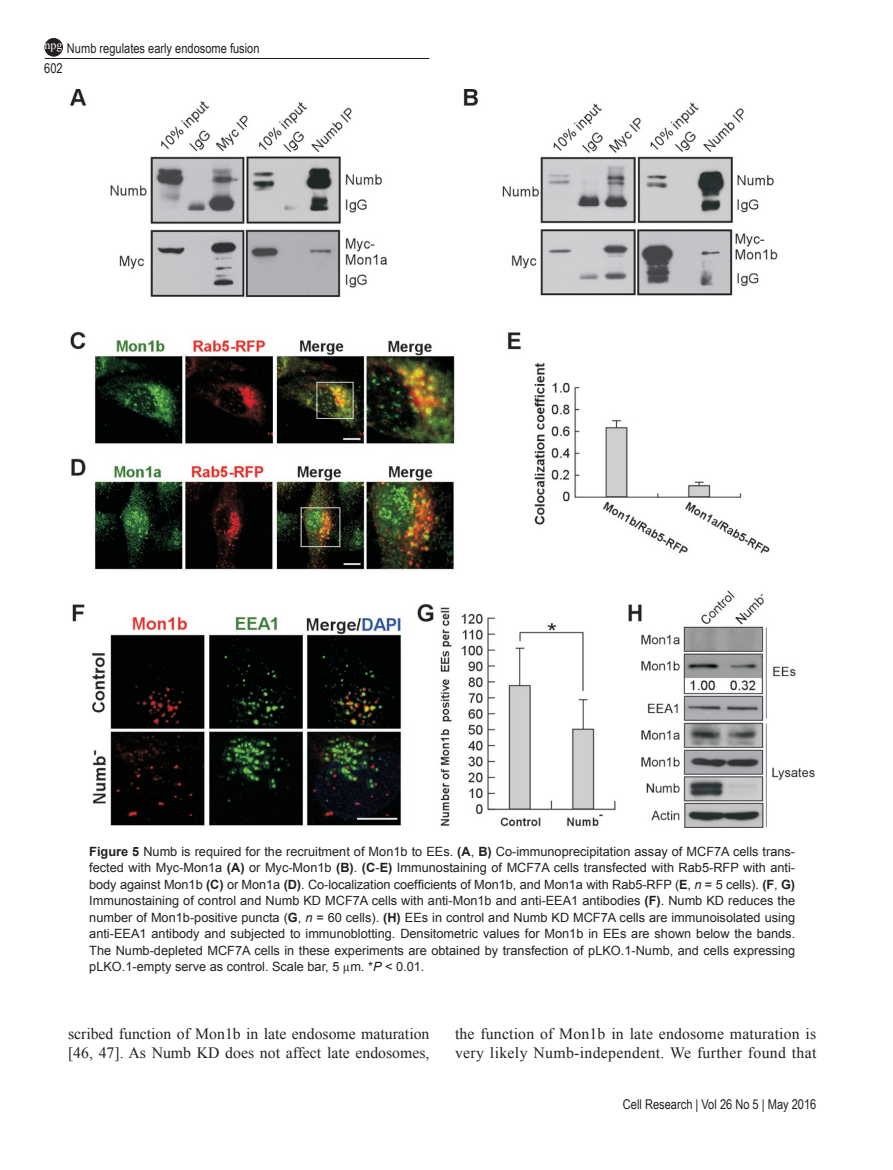
<style>
.page{position:relative;width:893px;height:1170px;background:#fff}
.page>*{position:absolute;margin:0;border:0;box-sizing:border-box;transform-origin:0 0}
.t1{font:15.75px/18.8px "Times New Roman";letter-spacing:.01em;color:#231f20}
.t2{font:13.5px "Arial Narrow";color:#231f20}
.t3{font:12.75px/16.5px "Arial";color:#231f20}
.t4{font:12.75px/16.5px "Arial MT2";color:#231f20}
.t5{font:12px "Times New Roman";color:#fff}
.s1{font-family:"Arial";font-weight:700}
.s2{font-family:"Arial"}
.s3{font-weight:700}
.s4{font-family:"Arial MT2"}
.s5{font-style:italic}
.s6{font-family:"Arial";font-style:italic}
.s7{font-family:"Times New Roman"}
</style>
<div class="page">
<hr style="left:45px;top:58px;width:384px;height:1px;background:#231f20">
<div style="left:45px;top:38px;width:17px;height:18px;background:#231f20;border-radius:50%"></div>
<div style="left:45px;top:38px;width:18px;height:18px;border:1px solid #231f20;border-radius:50%"></div>
<img style="left:70px;top:89px;width:744px;height:738px">
<p class="t2" style="left:67px;top:39px;width:194px">Numb regulates early endosome fusion</p>
<p class="t5" style="left:45px;top:37px;width:20px">npg</p>
<p class="t2" style="left:44px;top:58px;width:20px">602</p>
<p class="t4" style="left:89px;top:843px;width:707px"><span class="s1">Figure 5</span> Numb is required for the recruitment of Mon1b to EEs. <span class="s1">(A</span>, <span class="s1">B)</span> <span class="s2">Co-immunoprecipitation assay of MCF7A cells trans</span>-</p>
<p class="t3" style="left:89px;top:859px;width:707px">fected with Myc-Mon1a <span class="s3">(A)</span> or Myc-Mon1b <span class="s3">(B)</span><span class="s4">.</span> <span class="s3">(C</span><span class="s4">-</span><span class="s3">E)</span> Immunostaining of MCF7A cells transfected with Rab5-RFP with anti&shy;body against Mon1b <span class="s3">(C)</span> <span class="s4">or Mon1a</span> <span class="s3">(D)</span>. Co-localization coefficients of Mon1b, and Mon1a with Rab5-RFP (<span class="s3">E</span><span class="s4">,</span> <span class="s5">n</span> = 5 cells). <span class="s3">(F</span><span class="s4">,</span> <span class="s3">G)</span></p>
<p class="t4" style="left:89px;top:892px;width:707px">Immunostaining of control and Numb KD MCF7A cells with anti-Mon1b and anti-EEA1 antibodies <span class="s1">(F)</span>. Numb KD reduces the number of Mon1b-positive puncta (<span class="s1">G</span>, <span class="s6">n</span> = 60 cells). <span class="s1">(H)</span> EEs in control and Numb KD MCF7A cells are immunoisolated using</p>
<p class="t3" style="left:89px;top:925px;width:707px;text-align:justify">anti-EEA1 antibody and subjected to immunoblotting. Densitometric values for Mon1b in EEs are shown below the bands.<br>The Numb-depleted MCF7A cells in these experiments are obtained by transfection of pLKO.1-Numb, and cells expressing pLKO.1-empty serve as control. Scale bar, 5 <span class="s7">µ</span><span class="s4">m. *</span><span class="s5">P</span> <span class="s4">&lt; 0.01.</span></p>
<p class="t1" style="left:68px;top:1024px;width:363px">scribed function of Mon1b in late endosome maturation [46, 47]. As Numb KD does not affect late endosomes,</p>
<p class="t1" style="left:455px;top:1024px;width:363px">the function of Mon1b in late endosome maturation is very likely Numb-independent. We further found that</p>
<p class="t2" style="left:623px;top:1094px;width:195px">Cell Research | Vol 26 No 5 | May 2016</p>
</div>
